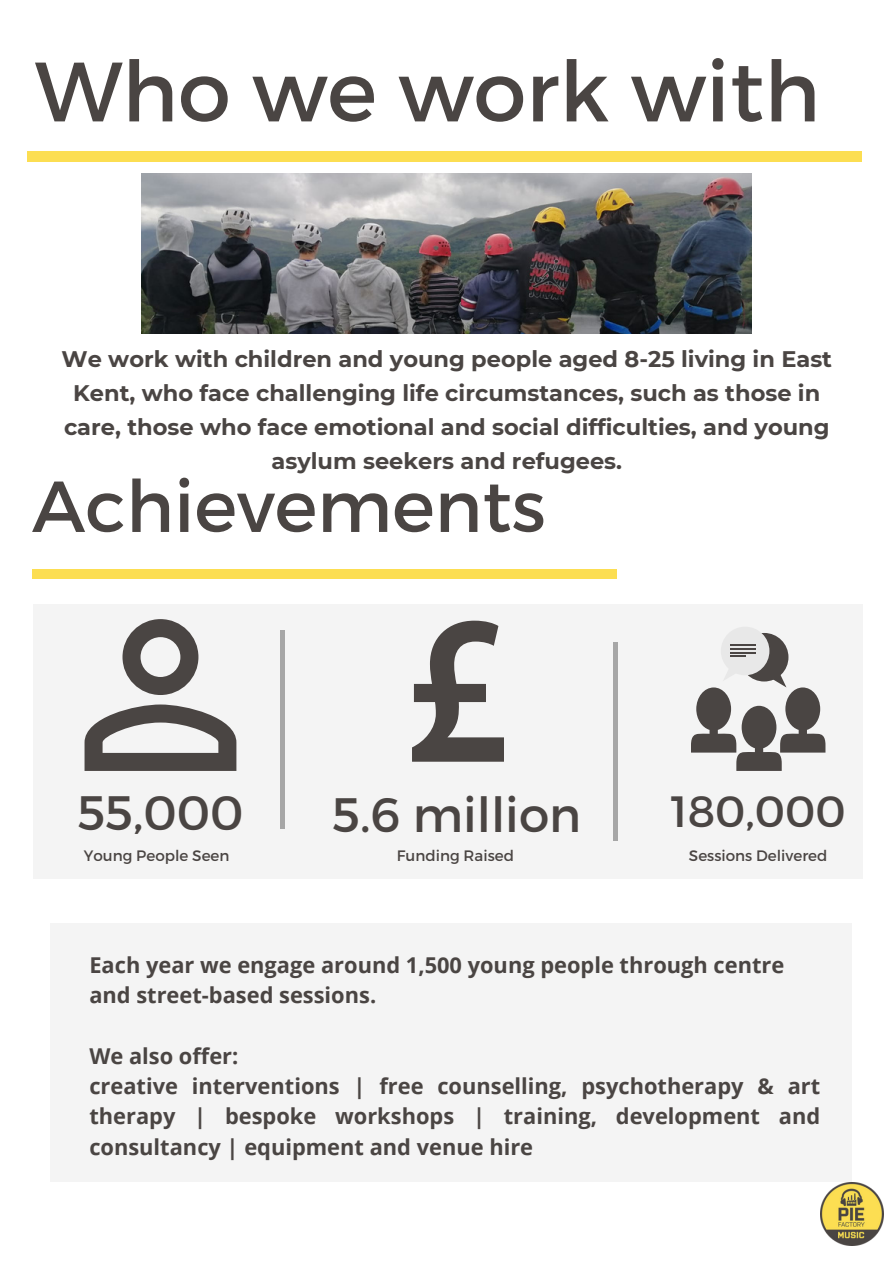
<style>
.page{position:relative;width:894px;height:1264px;background:#fff}
.page>*{position:absolute;margin:0;border:0;box-sizing:border-box;transform-origin:0 0}
.t1{font:84px "Montserrat";color:#4a4543}
.t2{font:72px "Montserrat";color:#4a4543}
.t3{font:48.3px "Montserrat";color:#4a4543}
.t4{font:43.8px "Montserrat";color:#4a4543}
.t5{font:700 22.5px/33.8px "Montserrat";color:#4a4543;text-align:center}
.t6{font:700 21.75px/30.3px "Open Sans";color:#4a4543}
.t7{font:15.15px "Montserrat";color:#4a4543}
</style>
<div class="page">
<div style="left:27px;top:152px;width:834px;height:9px;background:#fcde52"></div>
<div style="left:51px;top:923px;width:800px;height:259px;background:#f4f4f4"></div>
<div style="left:32px;top:569px;width:584px;height:9px;background:#fcde52"></div>
<div style="left:33px;top:604px;width:829px;height:275px;background:#f4f4f4"></div>
<svg style="left:84px;top:619px;width:152px;height:152px"></svg>
<div style="left:739px;top:633px;width:49px;height:48px;background:#4a4543;border-radius:50%"></div>
<div style="left:720px;top:626px;width:49px;height:49px;background:#e8e8e8;border-radius:50%"></div>
<hr style="left:730px;top:644px;width:25px;height:2px;background:#4a4543">
<hr style="left:730px;top:648px;width:25px;height:2px;background:#4a4543">
<svg style="left:730px;top:652px;width:25px;height:5px"></svg>
<svg style="left:691px;top:665px;width:133px;height:106px"></svg>
<hr style="left:280px;top:630px;width:4px;height:199px;background:#a6a6a6">
<hr style="left:613px;top:642px;width:4px;height:198px;background:#a6a6a6">
<svg style="left:412px;top:620px;width:92px;height:141px"></svg>
<img style="left:820px;top:1182px;width:63px;height:63px">
<img style="left:141px;top:173px;width:610px;height:160px">
<p class="t1" style="left:35px;top:37px;width:786px">Who we work with</p>
<p class="t5" style="left:61px;top:342px;width:771px">We work with children and young people aged 8-25 living in East Kent, who face challenging life circumstances, such as those in care, those who face emotional and social difficulties, and young asylum seekers and refugees.</p>
<h1 class="t2" style="left:32px;top:459px;width:515px">Achievements</h1>
<p class="t3" style="left:77px;top:781px;width:168px">55,000</p>
<p class="t3" style="left:332px;top:783px;width:250px">5.6 million</p>
<h3 class="t7" style="left:397px;top:845px;width:118px">Funding Raised</h3>
<p class="t4" style="left:670px;top:782px;width:176px">180,000</p>
<h4 class="t7" style="left:84px;top:845px;width:147px">Young People Seen</h4>
<h2 class="t7" style="left:688px;top:845px;width:140px">Sessions Delivered</h2>
<h3 class="t6" style="left:89px;top:948px;width:696px">Each year we engage around 1,500 young people through centre and street-based sessions.</h3>
<p class="t6" style="left:89px;top:1040px;width:732px">We also offer:<br>creative interventions | free counselling, psychotherapy &amp; art therapy | bespoke workshops | training, development and consultancy | equipment and venue hire</p>
</div>
